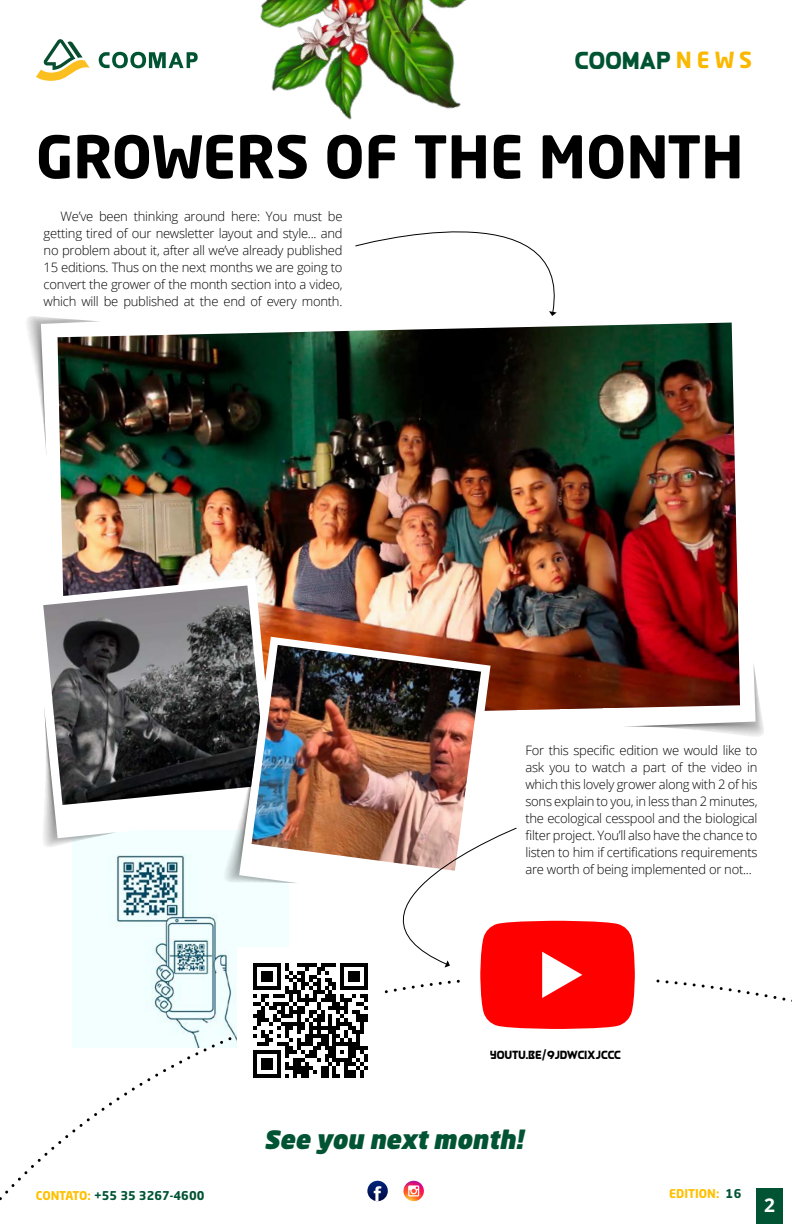
<style>
.page{position:relative;width:792px;height:1224px;background:#fff}
.page>*{position:absolute;margin:0;border:0;box-sizing:border-box;transform-origin:0 0}
.t1{font:700 58px "Neo Sans W1 G";color:#000}
.t2{font:italic 900 25px "Neo Sans W1 G";color:#005433}
.t3{font:25px "Queenof Camelot";color:#005432}
.t4{font:700 22px "Neo Sans W1 G";color:#fbb800}
.t5{font:700 19px "Open Sans";color:#fff}
.t6{font:300 13px/17px "Open Sans";letter-spacing:-.02em;color:#020203;text-align:justify}
.t7{font:700 12px "Neo Sans W1 G";color:#005433}
.t8{font:12px "Queenof Camelot";color:#000}
.t9{font:700 12px "Neo Sans W1 G";color:#ffc000}
.s1{color:#ffc000}
.s2{color:#005433}
</style>
<div class="page">
<img style="left:60px;top:323px;width:680px;height:388px">
<img style="left:260px;top:0;width:206px;height:120px">
<svg style="left:99px;top:52px;width:99px;height:16px"></svg>
<svg style="left:36px;top:39px;width:54px;height:42px"></svg>
<img style="left:72px;top:838px;width:151px;height:39px">
<svg style="left:0;top:877px;width:792px;height:347px"></svg>
<div style="left:461px;top:904px;width:193px;height:147px;background:#fff"></div>
<img style="left:27px;top:316px;width:74px;height:139px">
<img style="left:622px;top:661px;width:142px;height:76px">
<svg style="left:60px;top:578px;width:218px;height:260px"></svg>
<img style="left:43px;top:585px;width:224px;height:220px">
<svg style="left:240px;top:637px;width:251px;height:267px"></svg>
<img style="left:252px;top:645px;width:229px;height:182px">
<div style="left:237px;top:947px;width:147px;height:147px;background:#fff"></div>
<img style="left:223px;top:743px;width:76px;height:140px">
<img style="left:43px;top:706px;width:75px;height:142px">
<svg style="left:355px;top:231px;width:202px;height:85px"></svg>
<svg style="left:253px;top:827px;width:382px;height:251px"></svg>
<svg style="left:36px;top:1181px;width:701px;height:20px"></svg>
<h2 class="t3" style="left:576px;top:44px;width:98px">COOMAP</h2>
<h3 class="t4" style="left:676px;top:46px;width:78px">NEWS</h3>
<h1 class="t1" style="left:36px;top:120px;width:709px">GROWERS OF THE MONTH</h1>
<p class="t6" style="left:44px;top:207px;width:300px;text-indent:17px">We’ve been thinking around here: You must be getting tired of our newsletter layout and style... and no problem about it, after all we’ve already published 15 editions. Thus on the next months we are going to convert the grower of the month section into a video, which will be published at the end of every month.</p>
<p class="t6" style="left:525px;top:742px;width:234px">For this specific edition we would like to ask you to watch a part of the video in which this lovely grower along with 2 of his sons explain to you, in less than 2 minutes, the ecological cesspool and the biological filter project. You’ll also have the chance to listen to him if certifications requirements are worth of being implemented or not...</p>
<p class="t8" style="left:491px;top:1047px;width:132px">YOUTU.BE/9JDWCIXJCCC</p>
<h2 class="t2" style="left:264px;top:1123px;width:261px">See you next month!</h2>
<p class="t7" style="left:36px;top:1188px;width:170px"><span class="s1">CONTATO:</span> +55 35 3267-4600</p>
<p class="t9" style="left:669px;top:1186px;width:74px">EDITION: <span class="s2">16</span></p>
<h3 class="t5" style="left:764px;top:1192px;width:12px">2</h3>
</div>
